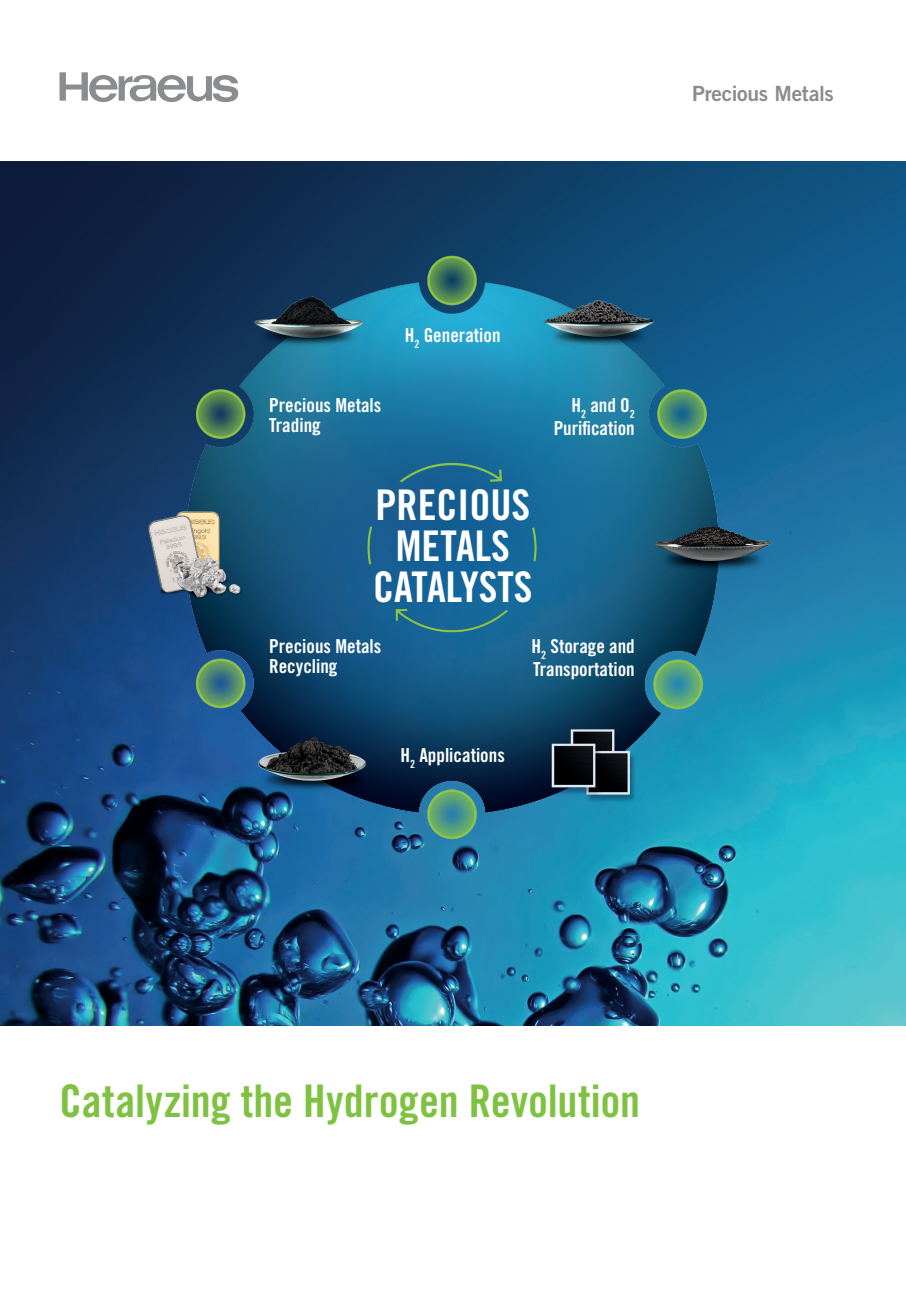
<style>
.page{position:relative;width:906px;height:1289px;background:#fff}
.page>*{position:absolute;margin:0;border:0;box-sizing:border-box;transform-origin:0 0}
.t1{font:45px "Trade Gothic LT Pro Bd Cn 20";color:#7fc241}
.t2{font:42.3px/40.8px "Trade Gothic LT Std Bd Cn 20";color:#fff;text-align:center}
.t3{font:21px "Trade Gothic LT Std Bd 2";letter-spacing:-.015em;color:#8a8c8f}
.t4{font:19.2px/23.1px "Trade Gothic LT Std Bd Cn 20";color:#fff}
</style>
<div class="page">
<svg style="left:60px;top:72px;width:178px;height:30px"></svg>
<img style="left:0;top:162px;width:906px;height:863px">
<img style="left:63px;top:161px;width:777px;height:775px">
<p class="t3" style="left:692px;top:80px;width:143px">Precious Metals</p>
<p class="t4" style="left:405px;top:323px;width:97px">H<sub>2</sub> Generation</p>
<p class="t4" style="left:269px;top:394px;width:114px;line-height:20.2px">Precious Metals<br>Trading</p>
<p class="t4" style="left:553px;top:393px;width:83px;text-align:right">H<sub>2</sub> and O<sub>2<br></sub>Purification</p>
<h2 class="t2" style="left:373px;top:484px;width:161px">PRECIOUS<br>METALS<br>CATALYSTS</h2>
<p class="t4" style="left:269px;top:635px;width:114px;line-height:20.2px">Precious Metals<br>Recycling</p>
<p class="t4" style="left:400px;top:743px;width:106px">H<sub>2</sub> Applications</p>
<p class="t4" style="left:531px;top:634px;width:105px">H<sub>2</sub> Storage and<br>Transportation</p>
<h1 class="t1" style="left:60px;top:1073px;width:582px">Catalyzing the Hydrogen Revolution</h1>
</div>
